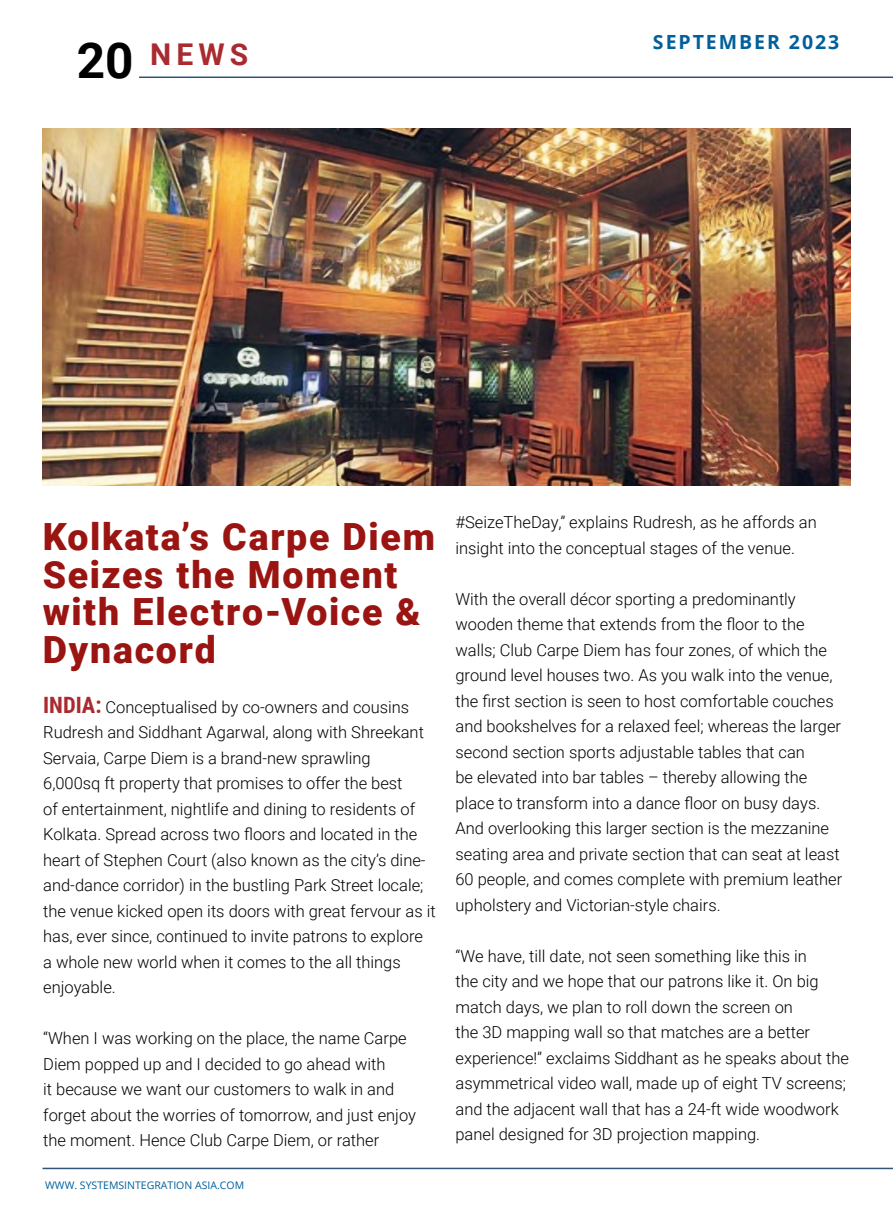
<style>
.page{position:relative;width:893px;height:1212px;background:#fff}
.page>*{position:absolute;margin:0;border:0;box-sizing:border-box;transform-origin:0 0}
.t1{font:900 37.5px/37.5px "Roboto";letter-spacing:.045em;color:#9a1411}
.t2{font:700 30px "Roboto";color:#a92a2f}
.t3{font:700 19.5px "Open Sans";letter-spacing:.1em;color:#00609c}
.t4{font:300 16.5px/25.5px "Roboto";color:#000}
.t5{font:10.5px "Open Sans";color:#00609c}
.s1{font-size:49.5px;color:#000}
.s2{font-family:"Roboto Condensed";font-weight:700;font-size:22.5px;color:#a92a2f}
</style>
<div class="page">
<hr style="left:43px;top:1168px;width:850px;height:1px;background:#2f5478">
<hr style="left:139px;top:76px;width:754px;height:2px;background:#2f5478">
<img style="left:43px;top:128px;width:807px;height:357px">
<h2 class="t2" style="left:77px;top:34px;width:173px"><span class="s1">20</span> NEWS</h2>
<p class="t3" style="left:653px;top:28px;width:188px">SEPTEMBER 2023</p>
<h1 class="t1" style="left:43px;top:517px;width:394px">Kolkata’s Carpe Diem<br>Seizes the Moment with Electro-Voice &amp;<br>Dynacord</h1>
<p class="t4" style="left:43px;top:694px;width:394px"><span class="s2">INDIA:</span> Conceptualised by co-owners and cousins Rudresh and Siddhant Agarwal, along with Shreekant Servaia, Carpe Diem is a brand-new sprawling<br>6,000sq ft property that promises to offer the best<br>of entertainment, nightlife and dining to residents of Kolkata. Spread across two floors and located in the heart of Stephen Court (also known as the city’s dine&shy;and-dance corridor) in the bustling Park Street locale; the venue kicked open its doors with great fervour as it has, ever since, continued to invite patrons to explore a whole new world when it comes to the all things enjoyable.</p>
<p class="t4" style="left:43px;top:1025px;width:374px">“When I was working on the place, the name Carpe Diem popped up and I decided to go ahead with<br>it because we want our customers to walk in and forget about the worries of tomorrow, and just enjoy the moment. Hence Club Carpe Diem, or rather</p>
<p class="t5" style="left:45px;top:1177px;width:200px">WWW. SYSTEMSINTEGRATION ASIA.COM</p>
<p class="t4" style="left:455px;top:509px;width:363px">#SeizeTheDay,” explains Rudresh, as he affords an insight into the conceptual stages of the venue.</p>
<p class="t4" style="left:455px;top:585px;width:388px">With the overall décor sporting a predominantly wooden theme that extends from the floor to the walls; Club Carpe Diem has four zones, of which the ground level houses two. As you walk into the venue, the first section is seen to host comfortable couches and bookshelves for a relaxed feel; whereas the larger second section sports adjustable tables that can<br>be elevated into bar tables – thereby allowing the place to transform into a dance floor on busy days.<br>And overlooking this larger section is the mezzanine seating area and private section that can seat at least 60 people, and comes complete with premium leather upholstery and Victorian-style chairs.</p>
<p class="t4" style="left:455px;top:942px;width:395px">“We have, till date, not seen something like this in<br>the city and we hope that our patrons like it. On big match days, we plan to roll down the screen on<br>the 3D mapping wall so that matches are a better experience!” exclaims Siddhant as he speaks about the asymmetrical video wall, made up of eight TV screens; and the adjacent wall that has a 24-ft wide woodwork panel designed for 3D projection mapping.</p>
</div>
